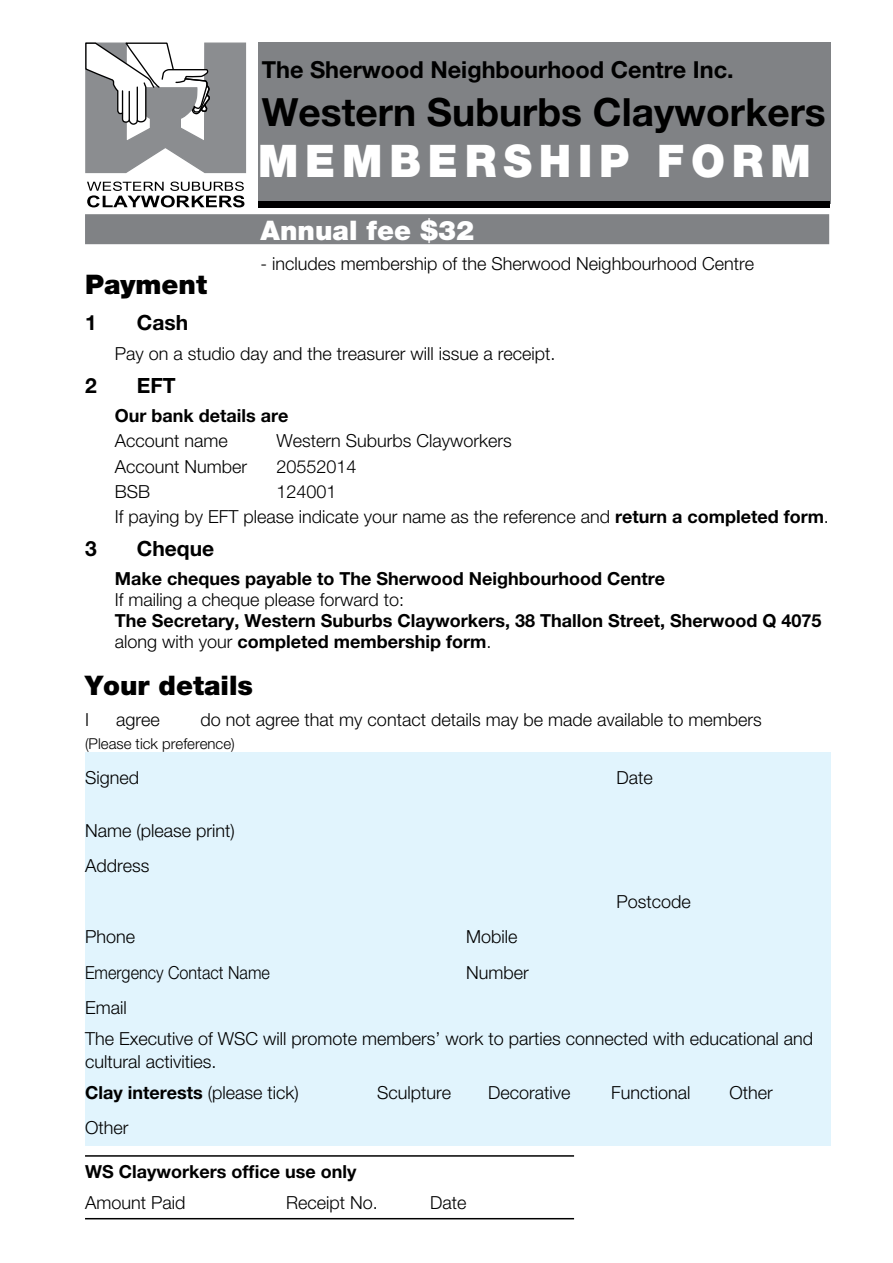
<style>
.page{position:relative;width:893px;height:1263px;background:#fff}
.page>*{position:absolute;margin:0;border:0;box-sizing:border-box;transform-origin:0 0}
.t1{font:900 45px "Helvetica Neue";letter-spacing:.16em;color:#fff;scale:.95 1}
.t2{font:700 39px "Helvetica Neue";color:#000}
.t3{font:900 27px "Helvetica Neue";color:#000}
.t4{font:900 27px "Helvetica Neue";color:#fff}
.t5{font:700 23.4px "Helvetica Neue";color:#000}
.t6{font:700 21px "Helvetica Neue";color:#000}
.t7{font:300 18px/31px "Helvetica Neue";color:#000}
.t8{font:700 18px/21px "Helvetica Neue";color:#000}
.t9{font:300 18px "Helvetica Neue";color:#000;scale:.9 1}
.t10{font:300 15px "Helvetica Neue";color:#000}
.s1{font-weight:700}
.s2{font-weight:300}
</style>
<div class="page">
<div style="left:85px;top:753px;width:745px;height:393px;background:#e1f4fd"></div>
<div style="left:85px;top:214px;width:744px;height:30px;background:#808285"></div>
<hr style="left:85px;top:1155px;width:489px;height:2px;background:#000">
<hr style="left:85px;top:1218px;width:489px;height:1px;background:#000">
<svg style="left:87px;top:182px;width:157px;height:25px"></svg>
<svg style="left:85px;top:43px;width:161px;height:131px"></svg>
<div style="left:258px;top:43px;width:572px;height:161px;background:#808285"></div>
<div style="left:258px;top:201px;width:572px;height:6px;background:#000"></div>
<p class="t5" style="left:262px;top:55px;width:473px">The Sherwood Neighbourhood Centre Inc.</p>
<h2 class="t2" style="left:262px;top:88px;width:565px">Western Suburbs Clayworkers</h2>
<h1 class="t1" style="left:258px;top:134px;width:583px">MEMBERSHIP FORM</h1>
<h3 class="t4" style="left:261px;top:214px;width:215px">Annual fee $32</h3>
<p class="t7" style="left:261px;top:247px;width:495px">- includes membership of the Sherwood Neighbourhood Centre</p>
<h3 class="t3" style="left:85px;top:268px;width:124px">Payment</h3>
<p class="t6" style="left:85px;top:310px;width:13px">1</p>
<p class="t6" style="left:137px;top:310px;width:53px">Cash</p>
<p class="t7" style="left:115px;top:338px;width:442px">Pay on a studio day and the treasurer will issue a receipt.</p>
<p class="t6" style="left:85px;top:372px;width:13px">2</p>
<p class="t6" style="left:137px;top:372px;width:40px">EFT</p>
<p class="t8" style="left:115px;top:405px;width:175px">Our bank details are</p>
<p class="t7" style="left:115px;top:425px;width:115px">Account name</p>
<p class="t7" style="left:276px;top:425px;width:237px">Western Suburbs Clayworkers</p>
<p class="t7" style="left:115px;top:450px;width:134px">Account Number</p>
<p class="t7" style="left:276px;top:450px;width:82px">20552014</p>
<p class="t7" style="left:115px;top:475px;width:37px">BSB</p>
<p class="t7" style="left:115px;top:478px;width:716px;line-height:25.2px;text-indent:162px">124001<br>If paying by EFT please indicate your name as the reference and <span class="s1">return a completed form</span>.</p>
<p class="t6" style="left:85px;top:535px;width:13px">3</p>
<p class="t6" style="left:137px;top:535px;width:79px">Cheque</p>
<p class="t8" style="left:115px;top:568px;width:552px">Make cheques payable to The Sherwood Neighbourhood Centre</p>
<p class="t7" style="left:115px;top:584px;width:291px">If mailing a cheque please forward to:</p>
<p class="t8" style="left:115px;top:610px;width:708px">The Secretary, Western Suburbs Clayworkers, 38 Thallon Street, Sherwood Q 4075 <span class="s2">along with your</span> completed membership form<span class="s2">.</span></p>
<h3 class="t3" style="left:85px;top:669px;width:170px">Your details</h3>
<p class="t7" style="left:85px;top:704px;width:5px">I</p>
<p class="t7" style="left:116px;top:704px;width:45px">agree</p>
<p class="t7" style="left:201px;top:704px;width:563px">do not agree that my contact details may be made available to members</p>
<p class="t10" style="left:85px;top:734px;width:151px">(Please tick preference)</p>
<p class="t7" style="left:85px;top:762px;width:56px">Signed</p>
<p class="t7" style="left:617px;top:762px;width:38px">Date</p>
<p class="t7" style="left:85px;top:812px;width:151px;line-height:35.5px">Name (please print)<br>Address</p>
<p class="t7" style="left:617px;top:885px;width:76px">Postcode</p>
<p class="t7" style="left:85px;top:921px;width:52px">Phone</p>
<p class="t7" style="left:466px;top:921px;width:53px">Mobile</p>
<p class="t9" style="left:85px;top:961px;width:207px">Emergency Contact Name</p>
<p class="t7" style="left:466px;top:956px;width:64px">Number</p>
<p class="t7" style="left:85px;top:992px;width:730px">Email<br>The Executive of WSC will promote members’ work to parties connected with educational and</p>
<p class="t7" style="left:85px;top:1045px;width:215px">cultural activities.<br><span class="s1">Clay interests</span> (please tick)</p>
<p class="t7" style="left:377px;top:1076px;width:76px">Sculpture</p>
<p class="t7" style="left:488px;top:1076px;width:84px">Decorative</p>
<p class="t7" style="left:611px;top:1076px;width:81px">Functional</p>
<p class="t7" style="left:730px;top:1076px;width:45px">Other</p>
<p class="t7" style="left:85px;top:1112px;width:45px">Other</p>
<p class="t8" style="left:85px;top:1160px;width:273px">WS Clayworkers office use only</p>
<p class="t7" style="left:85px;top:1187px;width:102px">Amount Paid</p>
<p class="t7" style="left:286px;top:1187px;width:93px">Receipt No.</p>
<p class="t7" style="left:430px;top:1187px;width:38px">Date</p>
</div>
